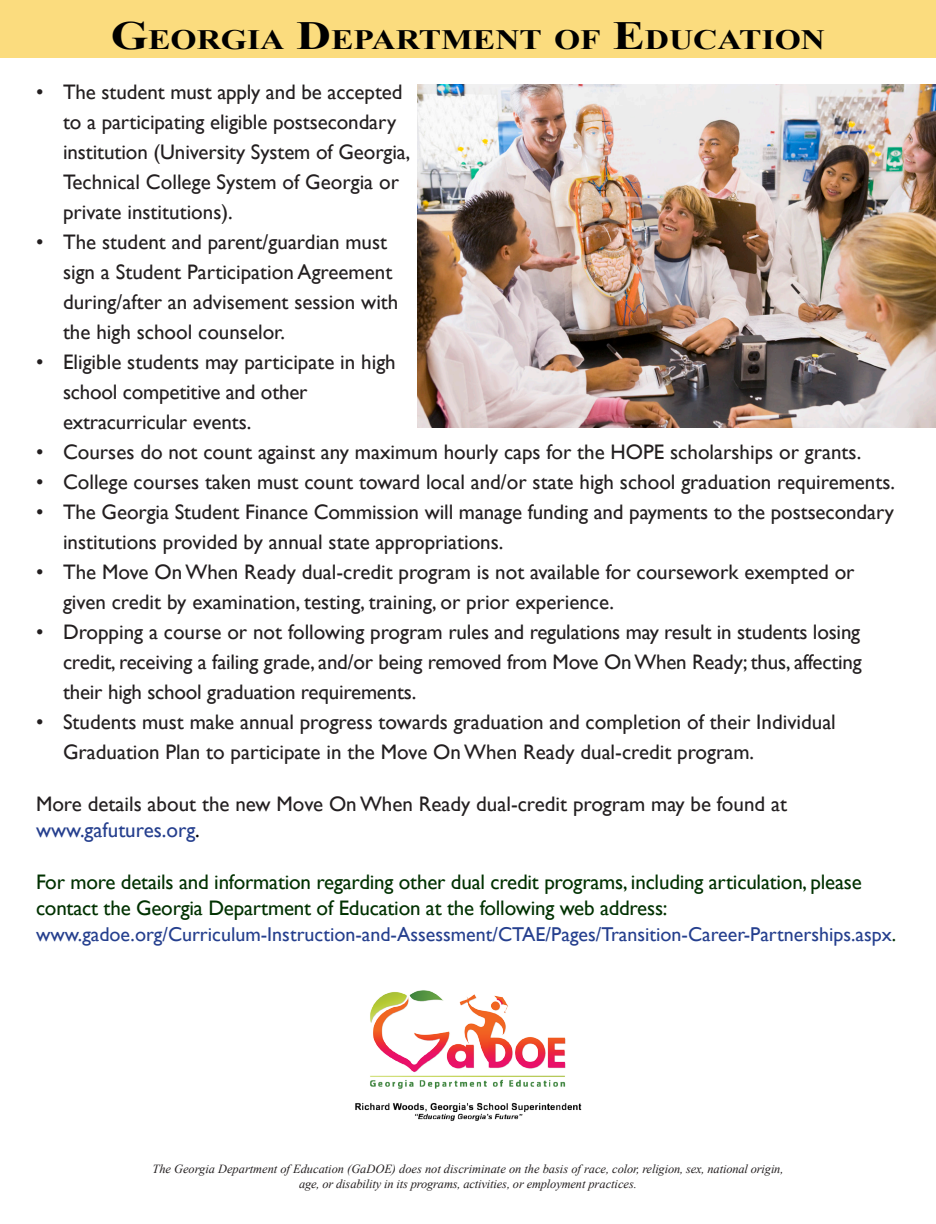
<style>
.page{position:relative;width:936px;height:1224px;background:#fff}
.page>*{position:absolute;margin:0;border:0;box-sizing:border-box;transform-origin:0 0}
.t1{font:700 28px "Times New Roman";color:#000;scale:1.2 1}
.t2{font:21px/30px "Gill Sans";color:#231f20}
.t3{font:21px/26px "Gill Sans";letter-spacing:-.01em;color:#003100}
.t4{font:20px "Gill Sans";color:#253f8e}
.t5{font:italic 12.4px/14.8px "Times New Roman";letter-spacing:-.01em;color:#231f20;text-align:center}
.s1{font-size:40px}
.s2{color:#253f8e}
.s3{color:#000}
.s4{color:#003100}
</style>
<div class="page">
<div style="left:0;top:0;width:936px;height:58px;background:#fbdc7e"></div>
<img style="left:418px;top:85px;width:518px;height:343px">
<img style="left:355px;top:990px;width:227px;height:131px">
<p class="t1" style="left:111px;top:21px;width:597px"><span class="s1">G</span>EORGIA <span class="s1">D</span>EPARTMENT OF <span class="s1">E</span>DUCATION</p>
<p class="t2" style="left:63px;top:78px;width:349px;text-indent:-27px">• The student must apply and be accepted to a participating eligible postsecondary institution (University System of Georgia, Technical College System of Georgia or private institutions).</p>
<p class="t2" style="left:63px;top:228px;width:337px;text-indent:-27px">• The student and parent/guardian must sign a Student Participation Agreement during/after an advisement session with the high school counselor.</p>
<p class="t2" style="left:63px;top:348px;width:334px;text-indent:-27px">• Eligible students may participate in high school competitive and other extracurricular events.</p>
<p class="t2" style="left:36px;top:438px;width:827px">• Courses do not count against any maximum hourly caps for the HOPE scholarships or grants.</p>
<p class="t2" style="left:36px;top:468px;width:861px">• College courses taken must count toward local and/or state high school graduation requirements.</p>
<p class="t2" style="left:63px;top:498px;width:833px;text-indent:-27px">• The Georgia Student Finance Commission will manage funding and payments to the postsecondary institutions provided by annual state appropriations.</p>
<p class="t2" style="left:63px;top:558px;width:793px;text-indent:-27px">• The Move On When Ready dual-credit program is not available for coursework exempted or given credit by examination, testing, training, or prior experience.</p>
<p class="t2" style="left:63px;top:618px;width:800px;text-align:justify;text-indent:-27px">• Dropping a course or not following program rules and regulations may result in students losing credit, receiving a failing grade, and/or being removed from Move On When Ready; thus, affecting their high school graduation requirements.</p>
<p class="t2" style="left:63px;top:708px;width:774px;text-indent:-27px">• Students must make annual progress towards graduation and completion of their Individual<br>Graduation Plan to participate in the Move On When Ready dual-credit program.</p>
<p class="t2" style="left:36px;top:792px;width:753px;line-height:26px">More details about the new Move On When Ready dual-credit program may be found at <span class="s2">www.gafutures.org</span><span class="s3">.</span></p>
<p class="t3" style="left:36px;top:870px;width:827px">For more details and information regarding other dual credit programs, including articulation, please contact the Georgia Department of Education at the following web address:</p>
<p class="t4" style="left:36px;top:923px;width:862px">www.gadoe.org/Curriculum-Instruction-and-Assessment/CTAE/Pages/Transition-Career-Partnerships.aspx<span class="s4">.</span></p>
<p class="t5" style="left:153px;top:1161px;width:632px">The Georgia Department of Education (GaDOE) does not discriminate on the basis of race, color, religion, sex, national origin, age, or disability in its programs, activities, or employment practices.</p>
</div>
